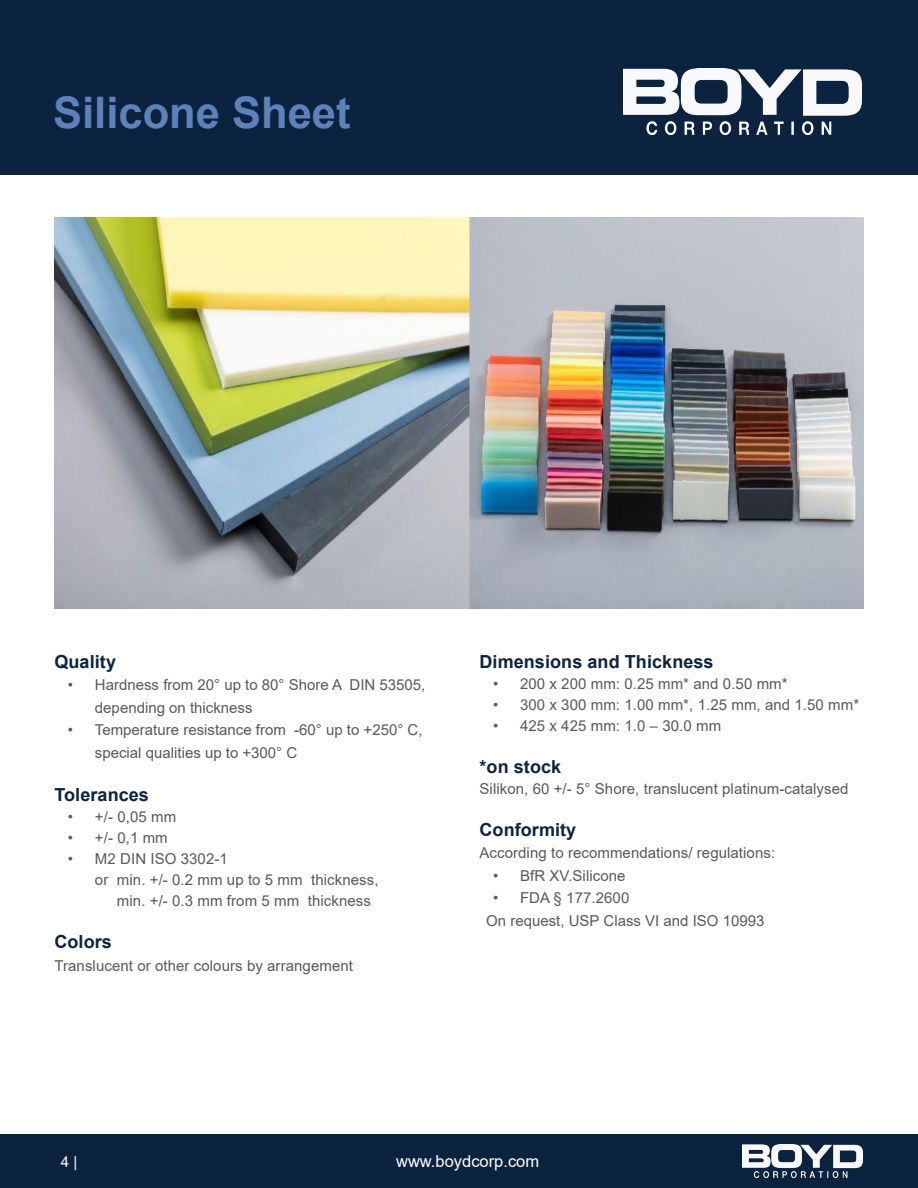
<style>
.page{position:relative;width:918px;height:1188px;background:#fff}
.page>*{position:absolute;margin:0;border:0;box-sizing:border-box;transform-origin:0 0}
.t1{font:700 43.5px "Arial";color:#5d81ba}
.t2{font:700 18px "Arial";letter-spacing:.005em;color:#0c233f}
.t3{font:16.5px "Arial";color:#fff}
.t4{font:15px/22.5px "Arial";letter-spacing:.005em;color:#58595b}
.t5{font:15px "Arial";color:#fff}
</style>
<div class="page">
<div style="left:0;top:0;width:918px;height:175px;background:#0c233f"></div>
<img style="left:624px;top:68px;width:238px;height:66px">
<div style="left:0;top:1134px;width:918px;height:54px;background:#0c233f"></div>
<img style="left:742px;top:1145px;width:121px;height:33px">
<img style="left:54px;top:217px;width:810px;height:392px">
<h1 class="t1" style="left:53px;top:82px;width:299px">Silicone Sheet</h1>
<p class="t2" style="left:54px;top:649px;width:63px">Quality</p>
<p class="t4" style="left:95px;top:674px;width:332px;text-indent:-27px">• Hardness from 20° up to 80° Shore A DIN 53505, depending on thickness</p>
<p class="t4" style="left:95px;top:719px;width:329px;text-indent:-27px">• Temperature resistance from -60° up to +250° C, special qualities up to +300° C</p>
<p class="t2" style="left:54px;top:782px;width:96px">Tolerances</p>
<p class="t4" style="left:68px;top:806px;width:110px">• +/- 0,05 mm</p>
<p class="t4" style="left:68px;top:827px;width:101px">• +/- 0,1 mm</p>
<p class="t4" style="left:68px;top:848px;width:161px">• M2 DIN ISO 3302-1</p>
<p class="t4" style="left:95px;top:869px;width:285px">or min. +/- 0.2 mm up to 5 mm thickness,</p>
<p class="t4" style="left:117px;top:890px;width:255px">min. +/- 0.3 mm from 5 mm thickness</p>
<p class="t2" style="left:54px;top:929px;width:59px">Colors</p>
<p class="t4" style="left:54px;top:954px;width:300px">Translucent or other colours by arrangement</p>
<p class="t2" style="left:480px;top:649px;width:236px">Dimensions and Thickness</p>
<p class="t4" style="left:493px;top:672px;width:296px">• 200 x 200 mm: 0.25 mm* and 0.50 mm*</p>
<p class="t4" style="left:493px;top:693px;width:368px">• 300 x 300 mm: 1.00 mm*, 1.25 mm, and 1.50 mm*</p>
<p class="t4" style="left:493px;top:714px;width:230px">• 425 x 425 mm: 1.0 – 30.0 mm</p>
<p class="t2" style="left:480px;top:754px;width:83px">*on stock</p>
<p class="t4" style="left:480px;top:777px;width:371px">Silikon, 60 +/- 5° Shore, translucent platinum-catalysed</p>
<p class="t2" style="left:480px;top:817px;width:98px">Conformity</p>
<p class="t4" style="left:480px;top:842px;width:297px">According to recommendations/ regulations:</p>
<p class="t4" style="left:493px;top:864px;width:134px">• BfR XV.Silicone</p>
<p class="t4" style="left:486px;top:887px;width:280px;text-indent:7px">• FDA § 177.2600<br>On request, USP Class VI and ISO 10993</p>
<p class="t5" style="left:61px;top:1151px;width:18px">4 |</p>
<p class="t3" style="left:396px;top:1150px;width:145px">www.boydcorp.com</p>
</div>
